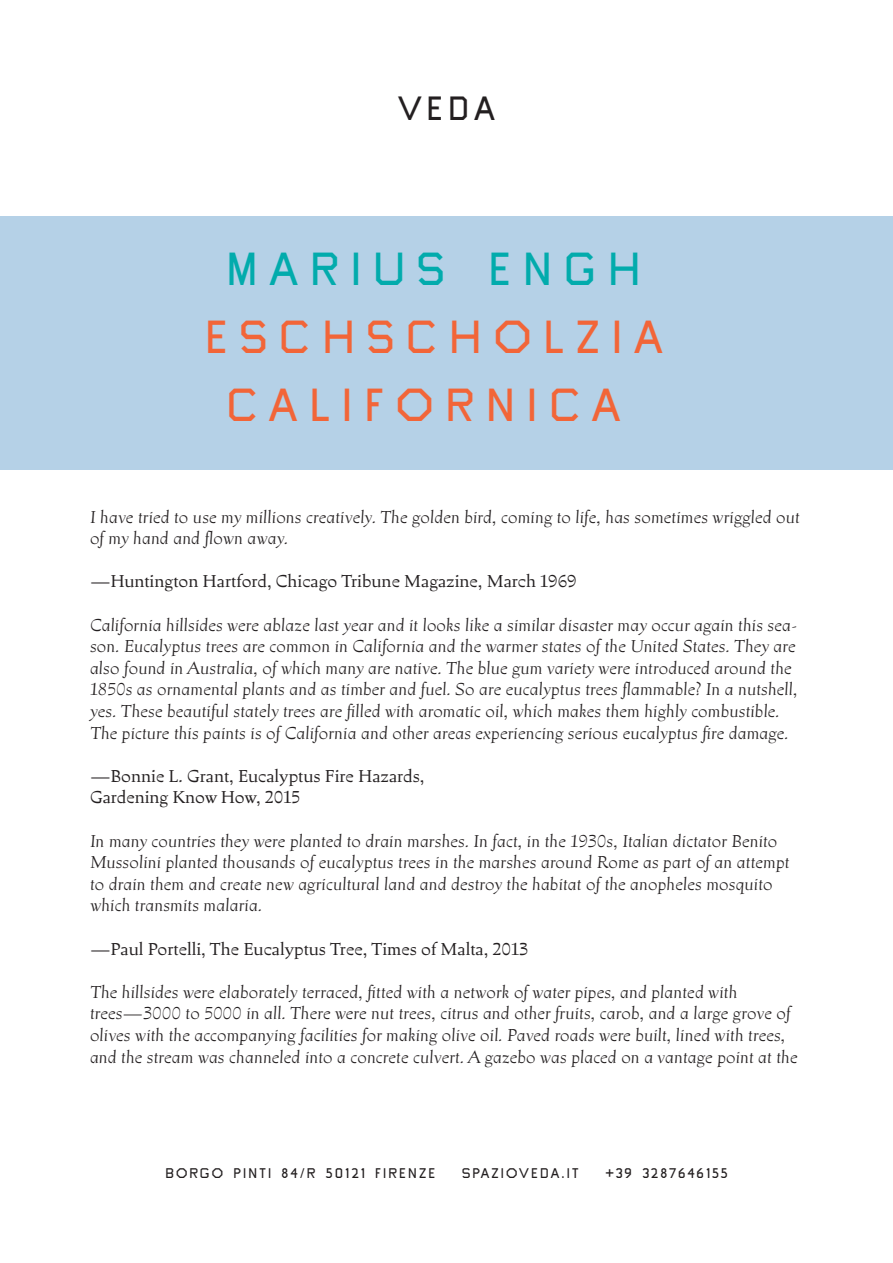
<style>
.page{position:relative;width:893px;height:1263px;background:#fff}
.page>*{position:absolute;margin:0;border:0;box-sizing:border-box;transform-origin:0 0}
.t1{font:49.65px "VEDA";letter-spacing:.2em;color:#f26538}
.t2{font:49.65px "VEDA";letter-spacing:.2em;color:#02abac}
.t3{font:36px "VEDA";color:#231f20}
.t4{font:italic 18px/21.6px "Lapis Pro";color:#231f20}
.t5{font:500 18px "Lapis Pro";color:#231f20}
.t6{font:15px "VEDA";letter-spacing:.1em;color:#231f20}
</style>
<div class="page">
<div style="left:0;top:216px;width:893px;height:253px;background:#b5d1e7"></div>
<h2 class="t3" style="left:397px;top:87px;width:100px">VEDA</h2>
<p class="t2" style="left:225px;top:239px;width:418px">MARIUS ENGH</p>
<p class="t1" style="left:204px;top:307px;width:461px">ESCHSCHOLZIA</p>
<p class="t1" style="left:225px;top:375px;width:397px">CALIFORNICA</p>
<p class="t4" style="left:90px;top:506px;width:711px">I have tried to use my millions creatively. The golden bird, coming to life, has sometimes wriggled out of my hand and flown away.</p>
<p class="t5" style="left:90px;top:570px;width:488px">—Huntington Hartford, Chicago Tribune Magazine, March 1969</p>
<p class="t4" style="left:90px;top:614px;width:709px">California hillsides were ablaze last year and it looks like a similar disaster may occur again this sea&shy;son. Eucalyptus trees are common in California and the warmer states of the United States. They are also found in Australia, of which many are native. The blue gum variety were introduced around the 1850s as ornamental plants and as timber and fuel. So are eucalyptus trees flammable? In a nutshell, yes. These beautiful stately trees are filled with aromatic oil, which makes them highly combustible.<br>The picture this paints is of California and other areas experiencing serious eucalyptus fire damage.</p>
<p class="t5" style="left:90px;top:765px;width:336px">—Bonnie L. Grant, Eucalyptus Fire Hazards,</p>
<p class="t5" style="left:90px;top:786px;width:212px">Gardening Know How, 2015</p>
<p class="t4" style="left:90px;top:830px;width:701px">In many countries they were planted to drain marshes. In fact, in the 1930s, Italian dictator Benito Mussolini planted thousands of eucalyptus trees in the marshes around Rome as part of an attempt to drain them and create new agricultural land and destroy the habitat of the anopheles mosquito which transmits malaria.</p>
<p class="t5" style="left:90px;top:937px;width:440px">—Paul Portelli, The Eucalyptus Tree, Times of Malta, 2013</p>
<p class="t4" style="left:90px;top:981px;width:709px">The hillsides were elaborately terraced, fitted with a network of water pipes, and planted with trees—3000 to 5000 in all. There were nut trees, citrus and other fruits, carob, and a large grove of olives with the accompanying facilities for making olive oil. Paved roads were built, lined with trees, and the stream was channeled into a concrete culvert. A gazebo was placed on a vantage point at the</p>
<p class="t6" style="left:165px;top:1164px;width:272px">BORGO PINTI 84/R 50121 FIRENZE</p>
<p class="t6" style="left:462px;top:1164px;width:119px">SPAZIOVEDA.IT</p>
<p class="t6" style="left:605px;top:1164px;width:124px">+39 3287646155</p>
</div>
